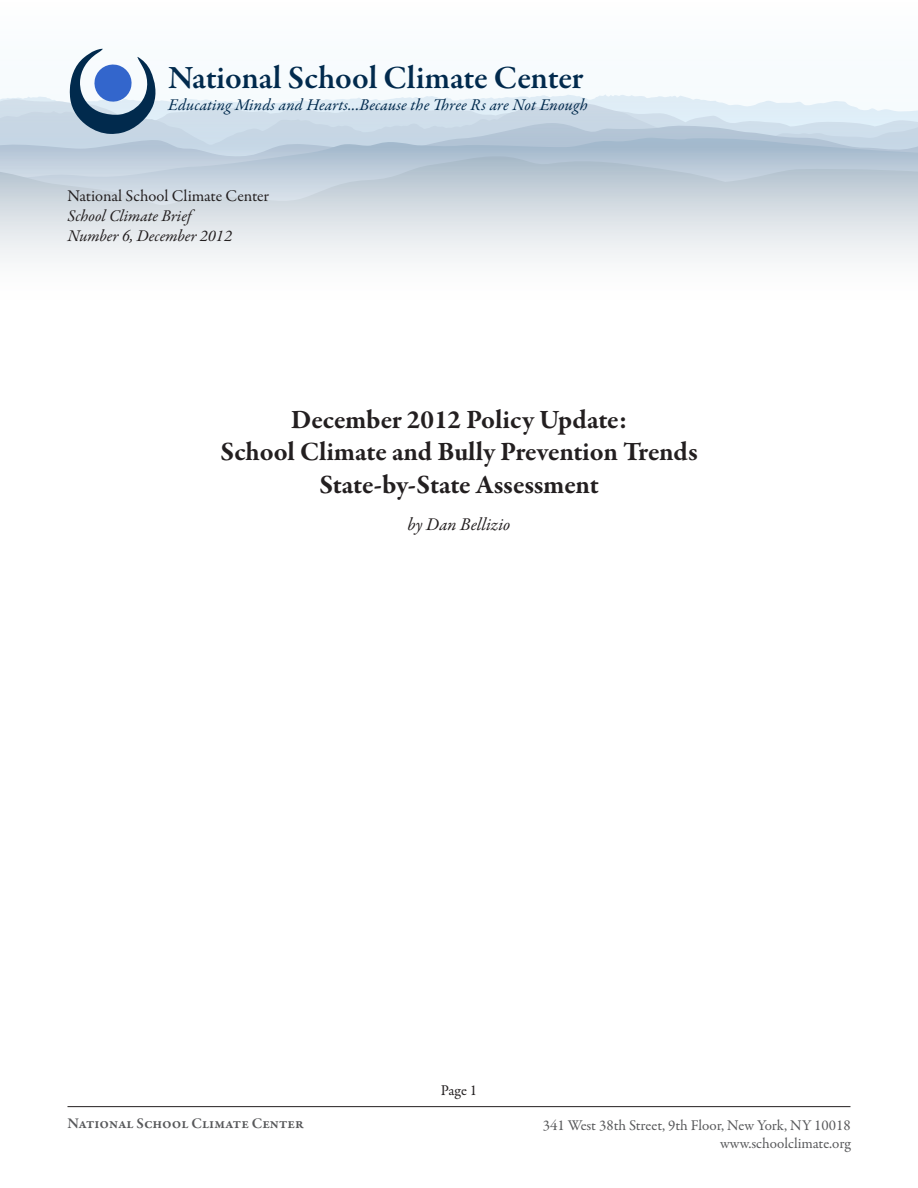
<style>
.page{position:relative;width:918px;height:1188px;background:#fff}
.page>*{position:absolute;margin:0;border:0;box-sizing:border-box;transform-origin:0 0}
.t1{font:600 33px "Garamond Premr Pro";letter-spacing:-.005em;color:#012a4d}
.t2{font:700 27px "Garamond Premr Pro";letter-spacing:-.005em;color:#231f20}
.t3{font:italic 18px "Garamond Premr Pro";color:#231f20}
.t4{font:italic 16.5px "Garamond Premr Pro";letter-spacing:.01em;color:#012a4d}
.t5{font:italic 16.5px "Garamond Premr Pro";color:#231f20}
.t6{font:16.5px "Garamond Premr Pro";letter-spacing:-.005em;color:#231f20}
.t7{font:15px "Garamond Premr Pro";color:#57585a}
.t8{font:600 15px "Garamond Premr Pro";letter-spacing:-.005em;color:#57585a}
.t9{font:15px "Garamond Premr Pro";color:#231f20}
</style>
<div class="page">
<svg style="left:0;top:48px;width:918px;height:213px"></svg>
<svg style="left:70px;top:49px;width:87px;height:85px"></svg>
<hr style="left:68px;top:1106px;width:782px;height:1px;background:#231f20">
<p class="t1" style="left:168px;top:58px;width:417px">National School Climate Center</p>
<p class="t4" style="left:168px;top:94px;width:421px">Educating Minds and Hearts...Because the Three Rs are Not Enough</p>
<p class="t6" style="left:68px;top:186px;width:203px">National School Climate Center</p>
<p class="t5" style="left:68px;top:205px;width:125px">School Climate Brief</p>
<p class="t5" style="left:68px;top:225px;width:166px">Number 6, December 2012</p>
<p class="t2" style="left:291px;top:403px;width:338px">December 2012 Policy Update:</p>
<p class="t2" style="left:220px;top:435px;width:479px">School Climate and Bully Prevention Trends</p>
<p class="t2" style="left:319px;top:468px;width:281px">State-by-State Assessment</p>
<p class="t3" style="left:408px;top:513px;width:104px">by Dan Bellizio</p>
<p class="t9" style="left:441px;top:1081px;width:38px">Page 1</p>
<p class="t8" style="left:68px;top:1114px;width:238px">National School Climate Center</p>
<p class="t7" style="left:543px;top:1116px;width:309px">341 West 38th Street, 9th Floor, New York, NY 10018</p>
<p class="t7" style="left:720px;top:1134px;width:132px">www.schoolclimate.org</p>
</div>
